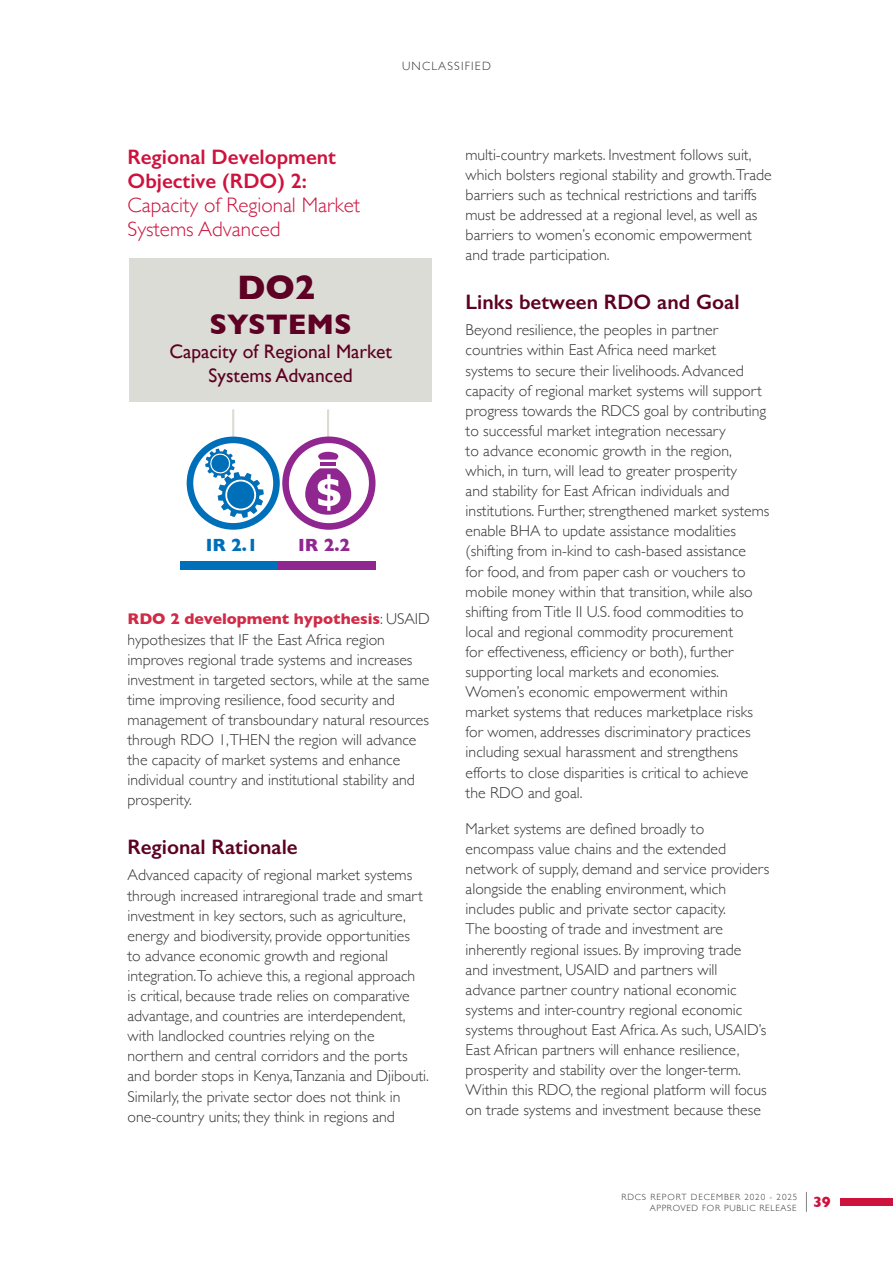
<style>
.page{position:relative;width:893px;height:1263px;background:#fff}
.page>*{position:absolute;margin:0;border:0;box-sizing:border-box;transform-origin:0 0}
.t1{font:700 34.65px "Gill Sans";color:#5d0023}
.t2{font:700 28.8px "Gill Sans";color:#5d0023}
.t3{font:300 21px/24px "Gill Sans";color:#cd123d}
.t4{font:600 21px "Gill Sans";color:#5d0023}
.t5{font:600 21px/24px "Gill Sans";color:#cd123d}
.t6{font:19.5px/24px "Gill Sans";color:#5d0023;text-align:center}
.t7{font:700 18px "Gill Sans";color:#006fb9}
.t8{font:700 18px "Gill Sans";color:#90268f}
.t9{font:300 15.75px/20.1px "Gill Sans";color:#363536}
.t10{font:700 15px "Gill Sans";color:#cd123d}
.t11{font:300 12px "Gill Sans";letter-spacing:.1em;color:#363536}
.t12{font:300 9px/10.6px "Gill Sans";letter-spacing:.1em;color:#363536}
.s1{font-weight:700;color:#d02a46}
</style>
<div class="page">
<div style="left:840px;top:1198px;width:53px;height:8px;background:#cd123d"></div>
<svg style="left:806px;top:1192px;width:1px;height:20px"></svg>
<div style="left:181px;top:561px;width:97px;height:9px;background:#006fb9"></div>
<div style="left:278px;top:561px;width:97px;height:9px;background:#90268f"></div>
<hr style="left:327px;top:409px;width:2px;height:28px;background:#dcdcd6">
<hr style="left:232px;top:409px;width:2px;height:28px;background:#dcdcd6">
<div style="left:129px;top:258px;width:303px;height:143px;background:#dcdcd6"></div>
<svg style="left:190px;top:440px;width:86px;height:86px"></svg>
<div style="left:187px;top:437px;width:93px;height:93px;border:7px solid #006fb9;border-radius:50%"></div>
<svg style="left:205px;top:449px;width:59px;height:69px"></svg>
<svg style="left:286px;top:440px;width:86px;height:86px"></svg>
<div style="left:282px;top:436px;width:93px;height:94px;border:7px solid #90268f;border-radius:50%"></div>
<svg style="left:305px;top:468px;width:46px;height:47px"></svg>
<hr style="left:320px;top:462px;width:16px;height:4px;background:#90268f">
<svg style="left:315px;top:451px;width:26px;height:9px"></svg>
<p class="t11" style="left:402px;top:56px;width:90px">UNCLASSIFIED</p>
<p class="t5" style="left:128px;top:145px;width:210px">Regional Development<br>Objective (RDO) 2:</p>
<p class="t3" style="left:128px;top:192px;width:234px">Capacity of Regional Market<br>Systems Advanced</p>
<p class="t1" style="left:237px;top:260px;width:80px">DO2</p>
<p class="t2" style="left:210px;top:301px;width:144px">SYSTEMS</p>
<p class="t6" style="left:169px;top:339px;width:224px">Capacity of Regional Market<br>Systems Advanced</p>
<p class="t7" style="left:206px;top:531px;width:54px">IR 2.1</p>
<p class="t8" style="left:298px;top:531px;width:54px">IR 2.2</p>
<p class="t9" style="left:128px;top:608px;width:304px"><span class="s1">RDO 2 development hypothesis</span>: USAID hypothesizes that IF the East Africa region improves regional trade systems and increases investment in targeted sectors, while at the same time improving resilience, food security and management of transboundary natural resources through RDO 1,THEN the region will advance the capacity of market systems and enhance individual country and institutional stability and prosperity.</p>
<p class="t4" style="left:128px;top:834px;width:172px">Regional Rationale</p>
<p class="t9" style="left:128px;top:864px;width:303px">Advanced capacity of regional market systems through increased intraregional trade and smart investment in key sectors, such as agriculture, energy and biodiversity, provide opportunities<br>to advance economic growth and regional integration.To achieve this, a regional approach<br>is critical, because trade relies on comparative advantage, and countries are interdependent, with landlocked countries relying on the northern and central corridors and the ports and border stops in Kenya,Tanzania and Djibouti.<br>Similarly, the private sector does not think in one-country units; they think in regions and</p>
<p class="t9" style="left:466px;top:144px;width:307px">multi-country markets. Investment follows suit, which bolsters regional stability and growth.Trade barriers such as technical restrictions and tariffs must be addressed at a regional level, as well as barriers to women’s economic empowerment and trade participation.</p>
<p class="t4" style="left:466px;top:289px;width:275px">Links between RDO and Goal</p>
<p class="t9" style="left:466px;top:319px;width:305px">Beyond resilience, the peoples in partner countries within East Africa need market<br>systems to secure their livelihoods. Advanced capacity of regional market systems will support progress towards the RDCS goal by contributing to successful market integration necessary<br>to advance economic growth in the region, which, in turn, will lead to greater prosperity<br>and stability for East African individuals and institutions. Further, strengthened market systems enable BHA to update assistance modalities (shifting from in-kind to cash-based assistance<br>for food, and from paper cash or vouchers to mobile money within that transition, while also shifting from Title II U.S. food commodities to local and regional commodity procurement</p>
<p class="t9" style="left:466px;top:641px;width:269px">for effectiveness, efficiency or both), further</p>
<p class="t9" style="left:466px;top:661px;width:289px">supporting local markets and economies.<br>Women’s economic empowerment within market systems that reduces marketplace risks for women, addresses discriminatory practices including sexual harassment and strengthens efforts to close disparities is critical to achieve the RDO and goal.</p>
<p class="t9" style="left:466px;top:818px;width:240px">Market systems are defined broadly to</p>
<p class="t9" style="left:466px;top:838px;width:305px">encompass value chains and the extended network of supply, demand and service providers alongside the enabling environment, which includes public and private sector capacity.<br>The boosting of trade and investment are inherently regional issues. By improving trade<br>and investment, USAID and partners will advance partner country national economic systems and inter-country regional economic systems throughout East Africa. As such, USAID’s East African partners will enhance resilience, prosperity and stability over the longer-term.<br>Within this RDO, the regional platform will focus on trade systems and investment because these</p>
<p class="t12" style="left:650px;top:1191px;width:149px;text-indent:-28px">RDCS REPORT DECEMBER 2020 - 2025 appro</p>
<p class="t12" style="left:680px;top:1202px;width:29px">ved for</p>
<p class="t12" style="left:724px;top:1202px;width:7px">public</p>
<p class="t12" style="left:759px;top:1202px;width:7px">release</p>
<p class="t10" style="left:813px;top:1190px;width:19px">39</p>
</div>
